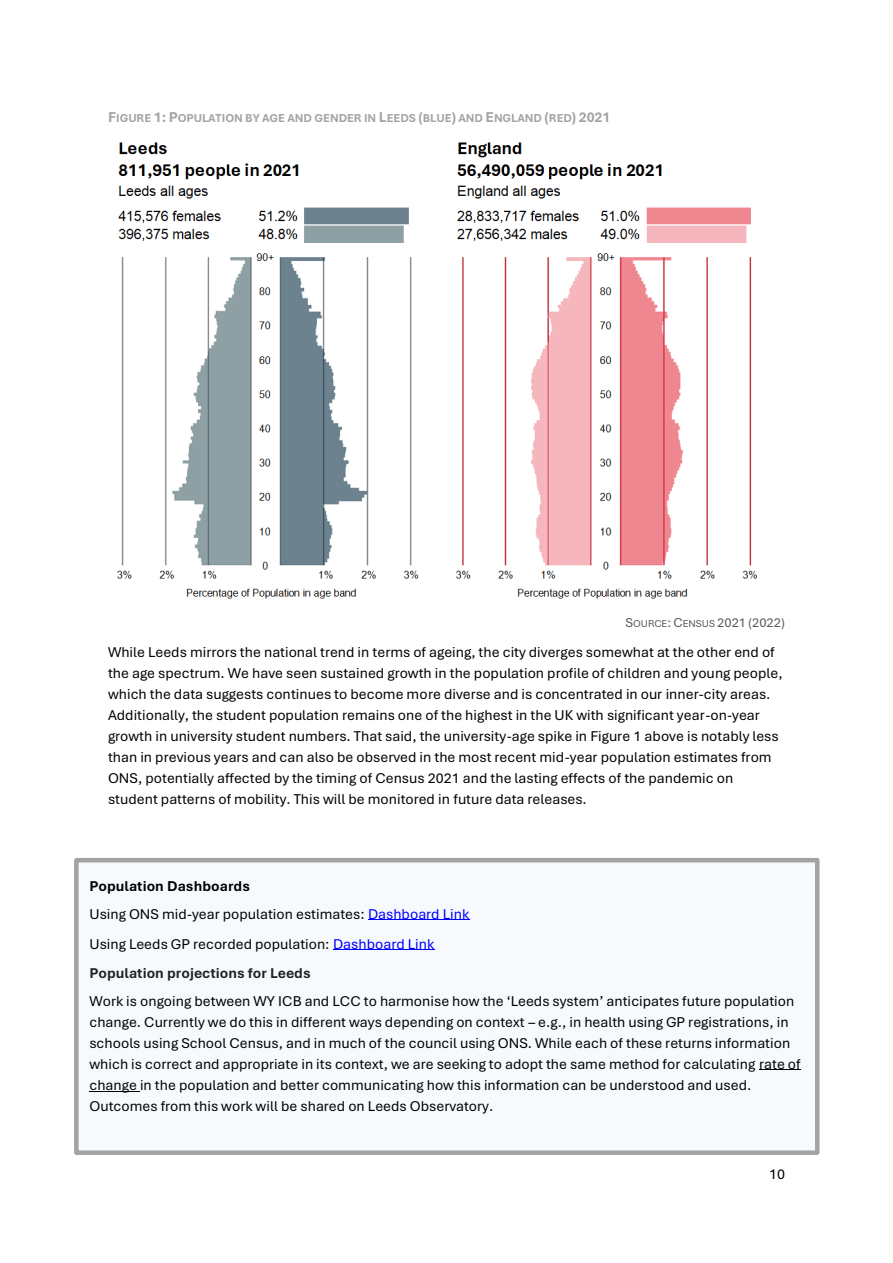
<style>
.page{position:relative;width:893px;height:1263px;background:#fff}
.page>*{position:absolute;margin:0;border:0;box-sizing:border-box;transform-origin:0 0}
.t1{font:15px/21px "Aptos";color:#000}
.t2{font:700 15px "Aptos";color:#212121}
.t3{font:700 15px "Aptos";letter-spacing:.005em;color:#000}
.t4{font:13.5px "Aptos";color:#595959}
.t5{font:700 12px "Aptos";letter-spacing:-.005em;color:#a3a3a1}
.s1{font-size:15px}
.s2{font-size:10.5px}
.s3{color:#00f}
</style>
<div class="page">
<img style="left:117px;top:142px;width:641px;height:457px">
<div style="left:76px;top:860px;width:741px;height:293px;background:#f6fafc"></div>
<div style="left:74px;top:858px;width:746px;height:297px;border:4px solid #a3a3a1"></div>
<hr style="left:368px;top:919px;width:102px;height:1px;background:#00f">
<hr style="left:333px;top:949px;width:102px;height:1px;background:#00f">
<hr style="left:759px;top:1070px;width:42px;height:1px;background:#000">
<hr style="left:89px;top:1091px;width:51px;height:1px;background:#000">
<p class="t5" style="left:108px;top:111px;width:504px"><span class="s1">F</span>IGURE <span class="s1">1: P</span>OPULATION BY AGE AND GENDER IN <span class="s1">L</span>EEDS <span class="s1">(</span>BLUE<span class="s1">)</span> AND <span class="s1">E</span>NGLAND <span class="s1">(</span>RED<span class="s1">) 2021</span></p>
<p class="t4" style="left:626px;top:615px;width:161px">S<span class="s2">OURCE</span>:C<span class="s2">ENSUS</span> 2021 (2022)</p>
<p class="t1" style="left:108px;top:641px;width:676px">While Leeds mirrors the national trend in terms of ageing, the city diverges somewhat at the other end of the age spectrum. We have seen sustained growth in the population profile of children and young people, which the data suggests continues to become more diverse and is concentrated in our inner-city areas.<br>Additionally, the student population remains one of the highest in the UK with significant year-on-year growth in university student numbers. That said, the university-age spike in Figure 1 above is notably less than in previous years and can also be observed in the most recent mid-year population estimates from ONS, potentially affected by the timing of Census 2021 and the lasting effects of the pandemic on student patterns of mobility. This will be monitored in future data releases.</p>
<p class="t3" style="left:89px;top:877px;width:162px">Population Dashboards</p>
<p class="t1" style="left:89px;top:903px;width:382px">Using ONS mid-year population estimates: <span class="s3">Dashboard Link</span></p>
<p class="t1" style="left:89px;top:933px;width:346px">Using Leeds GP recorded population: <span class="s3">Dashboard Link</span></p>
<p class="t2" style="left:89px;top:964px;width:223px">Population projections for Leeds</p>
<p class="t1" style="left:89px;top:990px;width:713px">Work is ongoing between WY ICB and LCC to harmonise how the ‘Leeds system’ anticipates future population change. Currently we do this in different ways depending on context – e.g., in health using GP registrations, in schools using School Census, and in much of the council using ONS. While each of these returns information which is correct and appropriate in its context, we are seeking to adopt the same method for calculating rate of change in the population and better communicating how this information can be understood and used.<br>Outcomes from this work will be shared on Leeds Observatory.</p>
<p class="t1" style="left:769px;top:1163px;width:17px">10</p>
</div>
